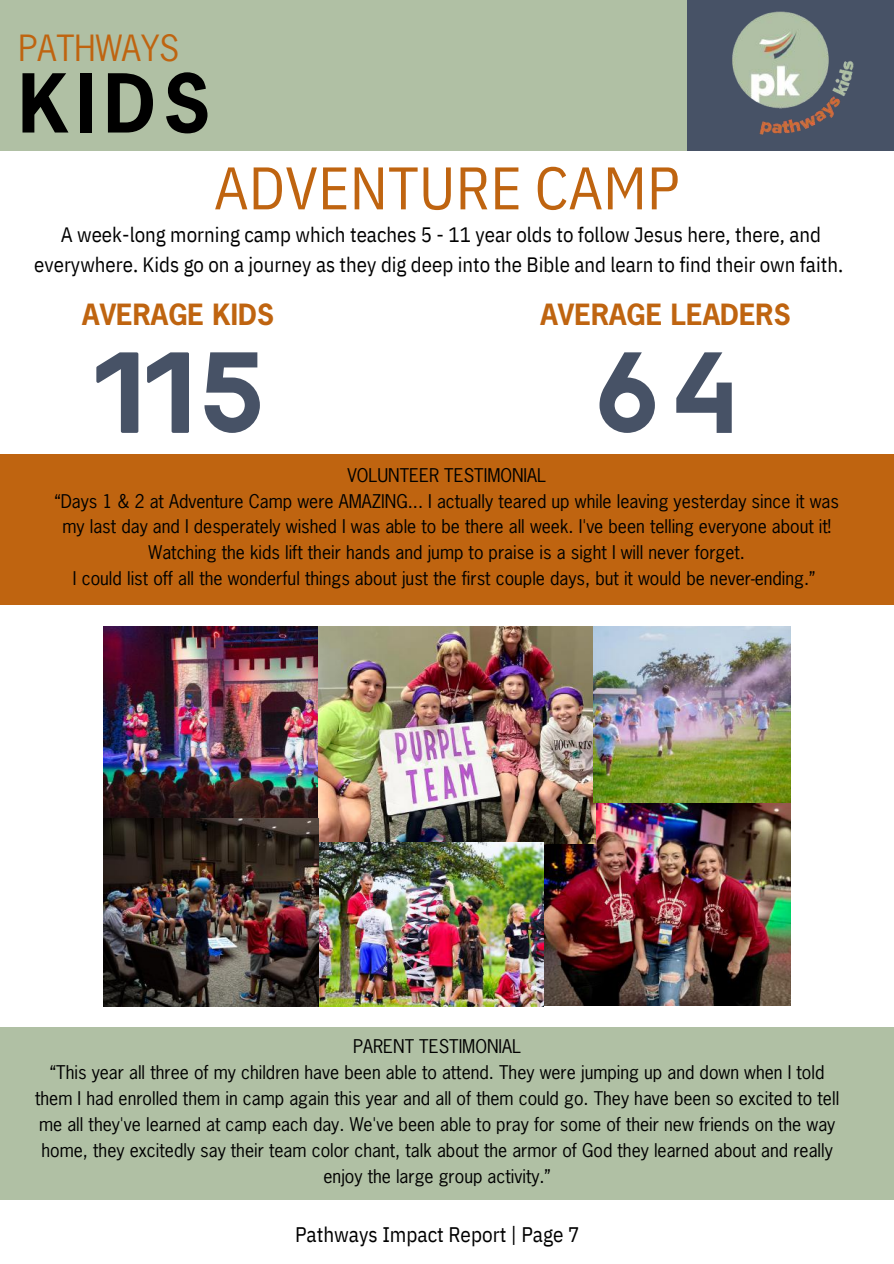
<style>
.page{position:relative;width:894px;height:1264px;background:#fff}
.page>*{position:absolute;margin:0;border:0;box-sizing:border-box;transform-origin:0 0}
.t1{font:700 76.2px "News Gothic Std";color:#000}
.t2{font:60px "IBM Plex Sans Cond";color:#bf6410}
.t3{font:34.05px "News Gothic Std";color:#bf6410}
.t4{font:700 27.45px "News Gothic Std";color:#bf6410}
.t5{font:21px "IBM Plex Sans Cond";color:#000}
.t6{font:20.85px/30.3px "IBM Plex Sans Cond";color:#000;text-align:center}
.t7{font:17.85px/25.8px "News Gothic Std";color:#000;text-align:center}
</style>
<div class="page">
<img style="left:103px;top:626px;width:215px;height:192px">
<img style="left:543px;top:803px;width:247px;height:202px">
<img style="left:318px;top:626px;width:277px;height:217px">
<img style="left:318px;top:843px;width:225px;height:163px">
<img style="left:103px;top:818px;width:215px;height:188px">
<img style="left:593px;top:626px;width:197px;height:176px">
<div style="left:686px;top:0;width:207px;height:151px;background:#475266"></div>
<div style="left:0;top:0;width:686px;height:151px;background:#b0c0a4"></div>
<img style="left:732px;top:11px;width:122px;height:124px">
<div style="left:0;top:1027px;width:893px;height:173px;background:#b0c0a4"></div>
<div style="left:0;top:454px;width:893px;height:150px;background:#bf6410"></div>
<svg style="left:96px;top:352px;width:42px;height:81px"></svg>
<svg style="left:147px;top:352px;width:42px;height:81px"></svg>
<svg style="left:204px;top:352px;width:55px;height:81px"></svg>
<svg style="left:599px;top:352px;width:55px;height:81px"></svg>
<svg style="left:676px;top:352px;width:55px;height:81px"></svg>
<h3 class="t3" style="left:18px;top:34px;width:162px">PATHWAYS</h3>
<h1 class="t1" style="left:18px;top:73px;width:193px">KIDS</h1>
<h2 class="t2" style="left:214px;top:148px;width:467px">ADVENTURE CAMP</h2>
<p class="t6" style="left:34px;top:219px;width:810px">A week-long morning camp which teaches 5 - 11 year olds to follow Jesus here, there, and everywhere. Kids go on a journey as they dig deep into the Bible and learn to find their own faith.</p>
<h3 class="t4" style="left:82px;top:304px;width:193px">AVERAGE KIDS</h3>
<h3 class="t4" style="left:540px;top:304px;width:252px">AVERAGE LEADERS</h3>
<p class="t7" style="left:54px;top:464px;width:785px">VOLUNTEER TESTIMONIAL<br>“Days 1 &amp; 2 at Adventure Camp were AMAZING... I actually teared up while leaving yesterday since it was my last day and I desperately wished I was able to be there all week. I've been telling everyone about it!<br>Watching the kids lift their hands and jump to praise is a sight I will never forget.<br>I could list off all the wonderful things about just the first couple days, but it would be never-ending.”</p>
<p class="t7" style="left:35px;top:1035px;width:805px">PARENT TESTIMONIAL<br>“This year all three of my children have been able to attend. They were jumping up and down when I told them I had enrolled them in camp again this year and all of them could go. They have been so excited to tell me all they've learned at camp each day. We've been able to pray for some of their new friends on the way home, they excitedly say their team color chant, talk about the armor of God they learned about and really enjoy the large group activity.”</p>
<p class="t5" style="left:295px;top:1219px;width:286px">Pathways Impact Report | Page 7</p>
</div>
